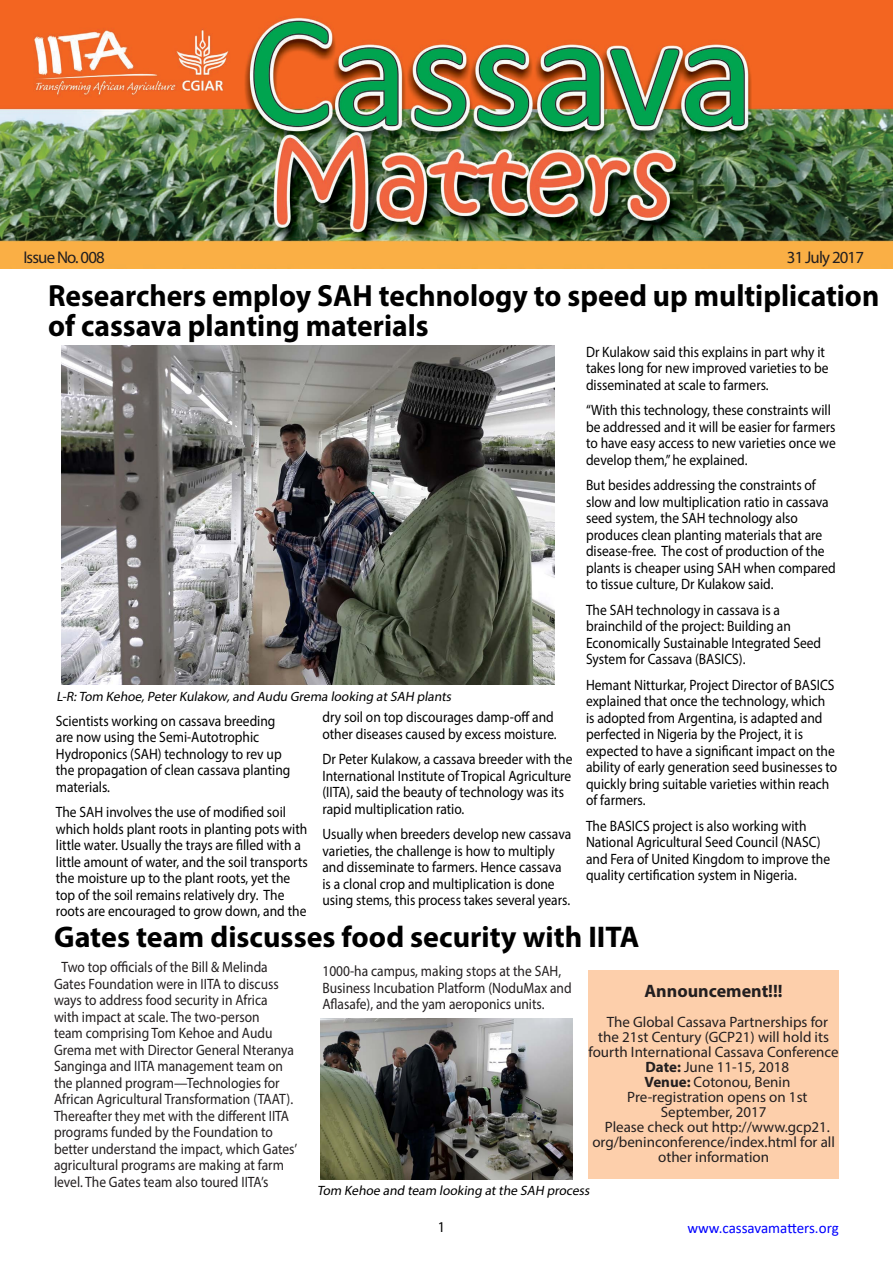
<style>
.page{position:relative;width:893px;height:1263px;background:#fff}
.page>*{position:absolute;margin:0;border:0;box-sizing:border-box;transform-origin:0 0}
.Body_text{font:700 30.75px/30px "Myriad Pro";color:#000;scale:.96 1}
.Body_text-2{font:700 30px "Myriad Pro";color:#000}
.Body_text_with_inden{font:700 18px "Myriad Pro";color:#231f20}
.Issue_No__Date__URL{font:16.95px "Myriad Pro";letter-spacing:-.05em;color:#231f20}
.Body_text-3{font:15px/16.5px "Myriad Pro";color:#000;scale:.9 1}
.Body_text_with_inden-2{font:15px/16.5px "Myriad Pro";color:#231f20;scale:.9 1}
.Body_text_with_inden-3{font:15px/15px "Myriad Pro";color:#231f20;text-align:center}
.t1{font:15px "Calibri";color:#00f}
.Body_text-4{font:15px "Myriad Pro";color:#000;scale:.95 1}
.Body_text-5{font:italic 13.5px "Myriad Pro";color:#000}
.s1{font-weight:700}
</style>
<div class="page">
<img style="left:0;top:0;width:893px;height:269px">
<div style="left:589px;top:970px;width:250px;height:209px;background:#fdcfab"></div>
<img style="left:61px;top:345px;width:493px;height:340px">
<img style="left:320px;top:1019px;width:252px;height:160px">
<p class="Issue_No__Date__URL" style="left:23px;top:246px;width:83px">Issue No. 008</p>
<p class="Issue_No__Date__URL" style="left:787px;top:246px;width:79px">31 July 2017</p>
<p class="Body_text" style="left:48px;top:279px;width:867px">Researchers employ SAH technology to speed up multiplication of cassava planting materials</p>
<p class="Body_text-5" style="left:56px;top:688px;width:399px">L-R:Tom Kehoe,PeterKulakow,and Audu Grema looking atSAH plants</p>
<p class="Body_text-3" style="left:56px;top:712px;width:262px">Scientists working on cassava breeding are now using the Semi-Autotrophic Hydroponics (SAH) technology to rev up the propagation of clean cassava planting materials.</p>
<p class="Body_text-3" style="left:56px;top:804px;width:281px">The SAH involves the use of modified soil which holds plant roots in planting pots with little water. Usually the trays are filled with a little amount of water, and the soil transports the moisture up to the plant roots, yet the top of the soil remains relatively dry. The roots are encouraged to grow down, and the</p>
<p class="Body_text-3" style="left:322px;top:709px;width:262px">dry soil on top discourages damp-off and other diseases caused by excess moisture.</p>
<p class="Body_text-3" style="left:322px;top:751px;width:279px">Dr Peter Kulakow, a cassava breeder with the International Institute of Tropical Agriculture (IITA), said the beauty of technology was its rapid multiplication ratio.</p>
<p class="Body_text-3" style="left:322px;top:826px;width:278px">Usually when breeders develop new cassava varieties, the challenge is how to multiply and disseminate to farmers. Hence cassava is a clonal crop and multiplication is done using stems, this process takes several years.</p>
<p class="Body_text-3" style="left:586px;top:343px;width:271px">Dr Kulakow said this explains in part why it takes long for new improved varieties to be disseminated at scale to farmers.</p>
<p class="Body_text-3" style="left:586px;top:402px;width:279px">“With this technology, these constraints will be addressed and it will be easier for farmers to have easy access to new varieties once we develop them,” he explained.</p>
<p class="Body_text-3" style="left:586px;top:477px;width:279px">But besides addressing the constraints of slow and low multiplication ratio in cassava seed system, the SAH technology also produces clean planting materials that are disease-free. The cost of production of the plants is cheaper using SAH when compared to tissue culture, Dr Kulakow said.</p>
<p class="Body_text-3" style="left:586px;top:601px;width:263px">The SAH technology in cassava is a brainchild of the project: Building an Economically Sustainable Integrated Seed System for Cassava (BASICS).</p>
<p class="Body_text-3" style="left:586px;top:676px;width:281px">Hemant Nitturkar, Project Director of BASICS explained that once the technology, which is adopted from Argentina, is adapted and perfected in Nigeria by the Project, it is expected to have a significant impact on the ability of early generation seed businesses to quickly bring suitable varieties within reach of farmers.</p>
<p class="Body_text-3" style="left:586px;top:817px;width:273px">The BASICS project is also working with National Agricultural Seed Council (NASC) and Fera of United Kingdom to improve the quality certification system in Nigeria.</p>
<p class="Body_text-2" style="left:54px;top:918px;width:587px">Gates team discusses food security with IITA</p>
<p class="Body_text_with_inden-2" style="left:54px;top:958px;width:272px;text-indent:8px">Two top officials of the Bill &amp; Melinda Gates Foundation were in IITA to discuss ways to address food security in Africa<br>with impact at scale. The two-person<br>team comprising Tom Kehoe and Audu Grema met with Director General Nteranya Sanginga and IITA management team on the planned program—Technologies for African Agricultural Transformation (TAAT).<br>Thereafter they met with the different IITA programs funded by the Foundation to better understand the impact, which Gates’ agricultural programs are making at farm level. The Gates team also toured IITA’s</p>
<p class="Body_text_with_inden-2" style="left:322px;top:962px;width:278px">1000-ha campus, making stops at the SAH,<br>Business Incubation Platform (NoduMax and<br>Aflasafe), and the yam aeroponics units.</p>
<p class="Body_text_with_inden" style="left:645px;top:979px;width:140px">Announcement!!!</p>
<p class="Body_text_with_inden-3" style="left:589px;top:1014px;width:252px">The Global Cassava Partnerships for<br>the 21st Century (GCP21) will hold its fourth International Cassava Conference</p>
<p class="Body_text_with_inden-3" style="left:645px;top:1059px;width:145px"><span class="s1">Date:</span> June 11-15, 2018</p>
<p class="Body_text_with_inden-3" style="left:644px;top:1074px;width:147px"><span class="s1">Venue:</span> Cotonou, Benin</p>
<p class="Body_text_with_inden-3" style="left:627px;top:1089px;width:182px">Pre-registration opens on 1st<br>September, 2017</p>
<p class="Body_text_with_inden-3" style="left:592px;top:1119px;width:244px">Please check out http://www.gcp21. org/beninconference/index.html for all other information</p>
<p class="Body_text-5" style="left:317px;top:1182px;width:277px">Tom Kehoe and team looking atthe SAH process</p>
<p class="Body_text-4" style="left:438px;top:1218px;width:9px">1</p>
<p class="t1" style="left:687px;top:1217px;width:153px">www.cassavamatters.org</p>
</div>
